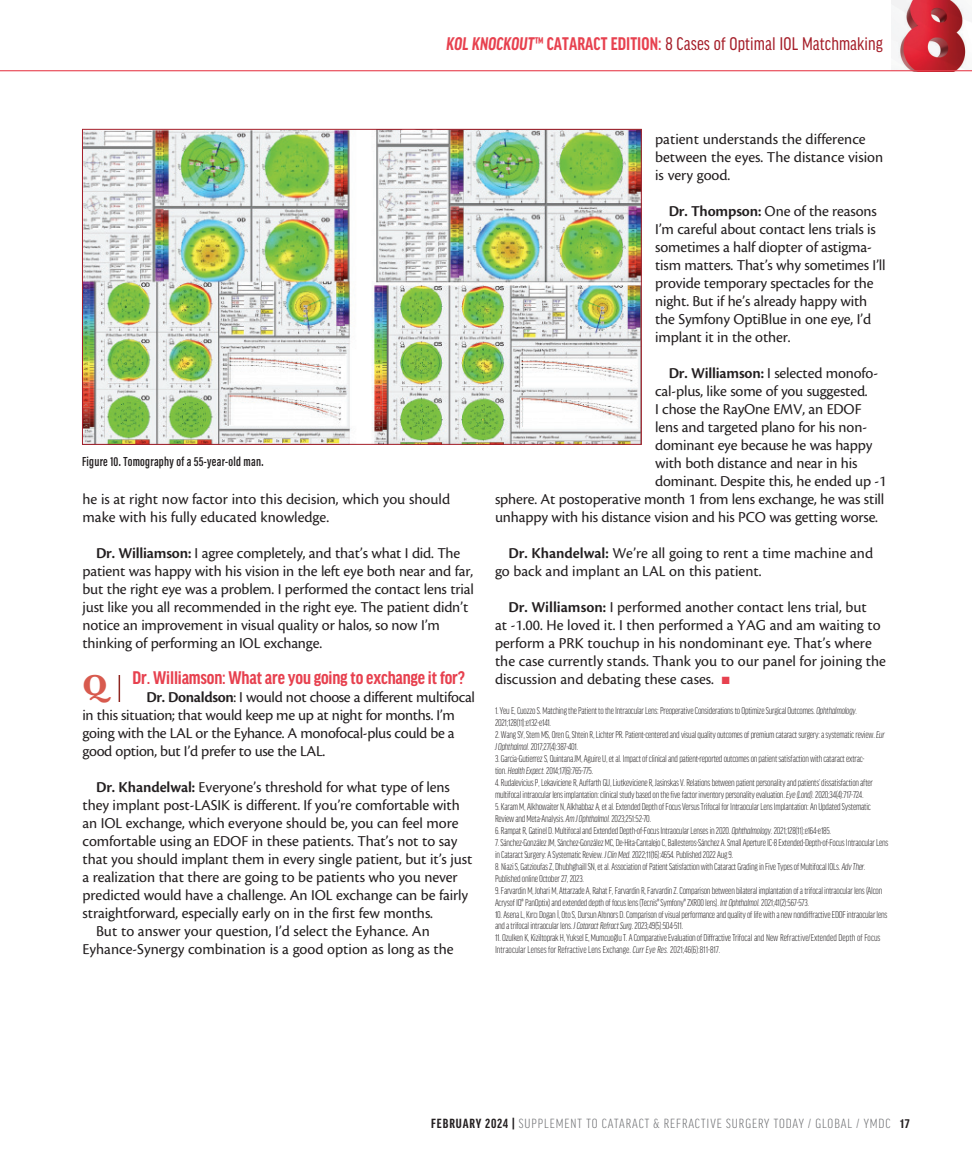
<style>
.page{position:relative;width:972px;height:1161px;background:#fff}
.page>*{position:absolute;margin:0;border:0;box-sizing:border-box;transform-origin:0 0}
.t1{font:700 30px "Baskerville";color:#d85a4e}
.t2{font:19.5px "Good Headline Pro Cond News";letter-spacing:.005em;color:#a51e29;scale:.95 1}
.body{font:700 condensed 19.5px "Good Headline Pro";letter-spacing:-.01em;color:#e7414f}
.body-2{font:15.75px/18px "Cronos Pro";letter-spacing:-.01em;color:#231f20}
.t3{font:300 extra-condensed 14.1px "Good Headline Pro";letter-spacing:.06em;color:#6c6d70;scale:1.11 1}
.t4{font:600 13.5px "Acumin Pro Extra Cond";letter-spacing:.02em;color:#231f20}
.footnote{font:300 extra-condensed 10.5px/12px "Good Headline Pro";letter-spacing:-.02em;color:#231f20}
.footnote-2{font:300 extra-condensed 10.5px/11.7px "Good Headline Pro";color:#231f20}
.s1{font-family:"Good Headline Pro";font-weight:700;font-style:italic;font-stretch:condensed;color:#e7414f}
.s2{font-family:"Good Headline Pro";font-weight:700;font-stretch:condensed;color:#e7414f}
.s3{font-weight:600}
.s4{color:#e7414f}
.s5{font-style:italic}
.s6{font-weight:700;color:#231f20}
.s7{font-weight:700;font-size:13.35px;color:#231f20}
</style>
<div class="page">
<img style="left:891px;top:0;width:75px;height:70px">
<hr style="left:0;top:70px;width:972px;height:1px;background:#e7414f">
<svg style="left:119px;top:675px;width:1px;height:27px"></svg>
<img style="left:84px;top:131px;width:556px;height:312px">
<p class="t2" style="left:447px;top:34px;width:461px"><span class="s1">KOL KNOCKOUT™</span> <span class="s2">CATARACT EDITION:</span> 8 Cases of Optimal IOL Matchmaking</p>
<p class="t4" style="left:82px;top:454px;width:183px">Figure 10. Tomography of a 55-year-old man.</p>
<p class="body-2" style="left:82px;top:490px;width:369px">he is at right now factor into this decision, which you should make with his fully educated knowledge.</p>
<p class="body-2" style="left:82px;top:544px;width:393px;text-indent:14px"><span class="s3">Dr. Williamson:</span> I agree completely, and that’s what I did. The patient was happy with his vision in the left eye both near and far, but the right eye was a problem. I performed the contact lens trial just like you all recommended in the right eye. The patient didn’t notice an improvement in visual quality or halos, so now I’m thinking of performing an IOL exchange.</p>
<p class="t1" style="left:82px;top:664px;width:26px">Q</p>
<p class="body" style="left:133px;top:669px;width:334px">Dr. Williamson: What are you going to exchange it for?</p>
<p class="body-2" style="left:82px;top:688px;width:394px;text-indent:64px"><span class="s3">Dr. Donaldson</span>: I would not choose a different multifocal in this situation; that would keep me up at night for months. I’m going with the LAL or the Eyhance. A monofocal-plus could be a good option, but I’d prefer to use the LAL.</p>
<p class="body-2" style="left:82px;top:778px;width:392px;text-indent:14px"><span class="s3">Dr. Khandelwal:</span> Everyone’s threshold for what type of lens they implant post-LASIK is different. If you’re comfortable with an IOL exchange, which everyone should be, you can feel more comfortable using an EDOF in these patients. That’s not to say that you should implant them in every single patient, but it’s just a realization that there are going to be patients who you never predicted would have a challenge. An IOL exchange can be fairly straightforward, especially early on in the first few months.</p>
<p class="body-2" style="left:82px;top:922px;width:373px;text-indent:14px">But to answer your question, I’d select the Eyhance. An<br>Eyhance-Synergy combination is a good option as long as the</p>
<p class="body-2" style="left:655px;top:130px;width:230px">patient understands the difference between the eyes. The distance vision is very good.</p>
<p class="body-2" style="left:655px;top:202px;width:232px;text-indent:14px"><span class="s3">Dr. Thompson:</span> One of the reasons I’m careful about contact lens trials is sometimes a half diopter of astigma&shy;tism matters. That’s why sometimes I’ll provide temporary spectacles for the night. But if he’s already happy with the Symfony OptiBlue in one eye, I’d implant it in the other.</p>
<p class="body-2" style="left:669px;top:364px;width:211px"><span class="s3">Dr. Williamson:</span> I selected monofo-</p>
<p class="body-2" style="left:655px;top:382px;width:214px">cal-plus, like some of you suggested.</p>
<p class="body-2" style="left:655px;top:400px;width:208px">I chose the RayOne EMV, an EDOF</p>
<p class="body-2" style="left:655px;top:418px;width:213px">lens and targeted plano for his non-</p>
<p class="body-2" style="left:655px;top:436px;width:219px">dominant eye because he was happy</p>
<p class="body-2" style="left:655px;top:454px;width:204px">with both distance and near in his</p>
<p class="body-2" style="left:655px;top:472px;width:233px">dominant. Despite this, he ended up -1</p>
<p class="body-2" style="left:495px;top:490px;width:391px">sphere. At postoperative month 1 from lens exchange, he was still</p>
<p class="body-2" style="left:495px;top:508px;width:385px">unhappy with his distance vision and his PCO was getting worse.</p>
<p class="body-2" style="left:495px;top:544px;width:380px;text-indent:14px"><span class="s3">Dr. Khandelwal:</span> We’re all going to rent a time machine and go back and implant an LAL on this patient.</p>
<p class="body-2" style="left:495px;top:598px;width:392px;text-indent:14px"><span class="s3">Dr. Williamson:</span> I performed another contact lens trial, but<br>at -1.00. He loved it. I then performed a YAG and am waiting to perform a PRK touchup in his nondominant eye. That’s where the case currently stands. Thank you to our panel for joining the discussion and debating these cases. <span class="s4">■</span></p>
<p class="footnote" style="left:495px;top:705px;width:364px">1. Yeu E, Cuozzo S. Matching the Patient to the Intraocular Lens: Preoperative Considerations to Optimize Surgical Outcomes. <span class="s5">Ophthalmology.<br></span>2021;128(11):e132-e141.</p>
<p class="footnote" style="left:495px;top:729px;width:391px">2. Wang SY, Stem MS, Oren G, Shtein R, Lichter PR. Patient-centered and visual quality outcomes of premium cataract surgery: a systematic review. <span class="s5">Eur<br>J Ophthalmol.</span> 2017;27(4):387-401.</p>
<p class="footnote" style="left:495px;top:753px;width:371px">3. Garcia-Gutierrez S, Quintana JM, Aguire U, et al. Impact of clinical and patient-reported outcomes on patient satisfaction with cataract extrac&shy;tion. <span class="s5">Health Expect.</span> 2014;17(6):765-775.</p>
<p class="footnote" style="left:495px;top:777px;width:380px">4. Rudalevicius P, Lekaviciene R, Auffarth GU, Liutkeviciene R, Jasinskas V. Relations between patient personality and patients’ dissatisfaction after multifocal intraocular lens implantation: clinical study based on the five factor inventory personality evaluation. <span class="s5">Eye (Lond).</span> 2020;34(4):717-724.</p>
<p class="footnote" style="left:495px;top:801px;width:377px">5. Karam M, Alkhowaiter N, Alkhabbaz A, et al. Extended Depth of Focus Versus Trifocal for Intraocular Lens Implantation: An Updated Systematic<br>Review and Meta-Analysis. <span class="s5">Am J Ophthalmol.</span> 2023;251:52-70.</p>
<p class="footnote" style="left:495px;top:825px;width:338px">6. Rampat R, Gatinel D. Multifocal and Extended Depth-of-Focus Intraocular Lenses in 2020. <span class="s5">Ophthalmology.</span> 2021;128(11):e164-e185.</p>
<p class="footnote" style="left:495px;top:837px;width:395px">7. Sánchez-González JM, Sánchez-González MC, De-Hita-Cantalejo C, Ballesteros-Sánchez A. Small Aperture IC-8 Extended-Depth-of-Focus Intraocular Lens in Cataract Surgery: A Systematic Review. <span class="s5">J Clin Med.</span> 2022;11(16):4654. Published 2022 Aug 9.</p>
<p class="footnote" style="left:495px;top:861px;width:372px">8. Niazi S, Gatzioufas Z, Dhubhghaill SN, et al. Association of Patient Satisfaction with Cataract Grading in Five Types of Multifocal IOLs. <span class="s5">Adv Ther.<br></span>Published online October 27, 2023.</p>
<p class="footnote" style="left:495px;top:885px;width:389px">9. Farvardin M, Johari M, Attarzade A, Rahat F, Farvardin R, Farvardin Z. Comparison between bilateral implantation of a trifocal intraocular lens (Alcon<br>Acrysof IQ® PanOptix) and extended depth of focus lens (Tecnis® Symfony® ZXR00 lens). <span class="s5">Int Ophthalmol.</span> 2021;41(2):567-573.</p>
<p class="footnote" style="left:495px;top:909px;width:394px">10. Asena L, Kırcı Dogan İ, Oto S, Dursun Altınors D. Comparison of visual performance and quality of life with a new nondiffractive EDOF intraocular lens and a trifocal intraocular lens. <span class="s5">J Cataract Refract Surg</span>. 2023;49(5):504-511.</p>
<p class="footnote-2" style="left:495px;top:932px;width:387px">11. Ozulken K, Kiziltoprak H, Yuksel E, Mumcuoğlu T. A Comparative Evaluation of Diffractive Trifocal and New Refractive/Extended Depth of Focus<br>Intraocular Lenses for Refractive Lens Exchange. <span class="s5">Curr Eye Res.</span> 2021;46(6):811-817.</p>
<p class="t3" style="left:431px;top:1117px;width:433px"><span class="s6">FEBRUARY 2024 |</span> SUPPLEMENT TO CATARACT &amp; REFRACTIVE SURGERY TODAY / GLOBAL / YMDC <span class="s7">17</span></p>
</div>
